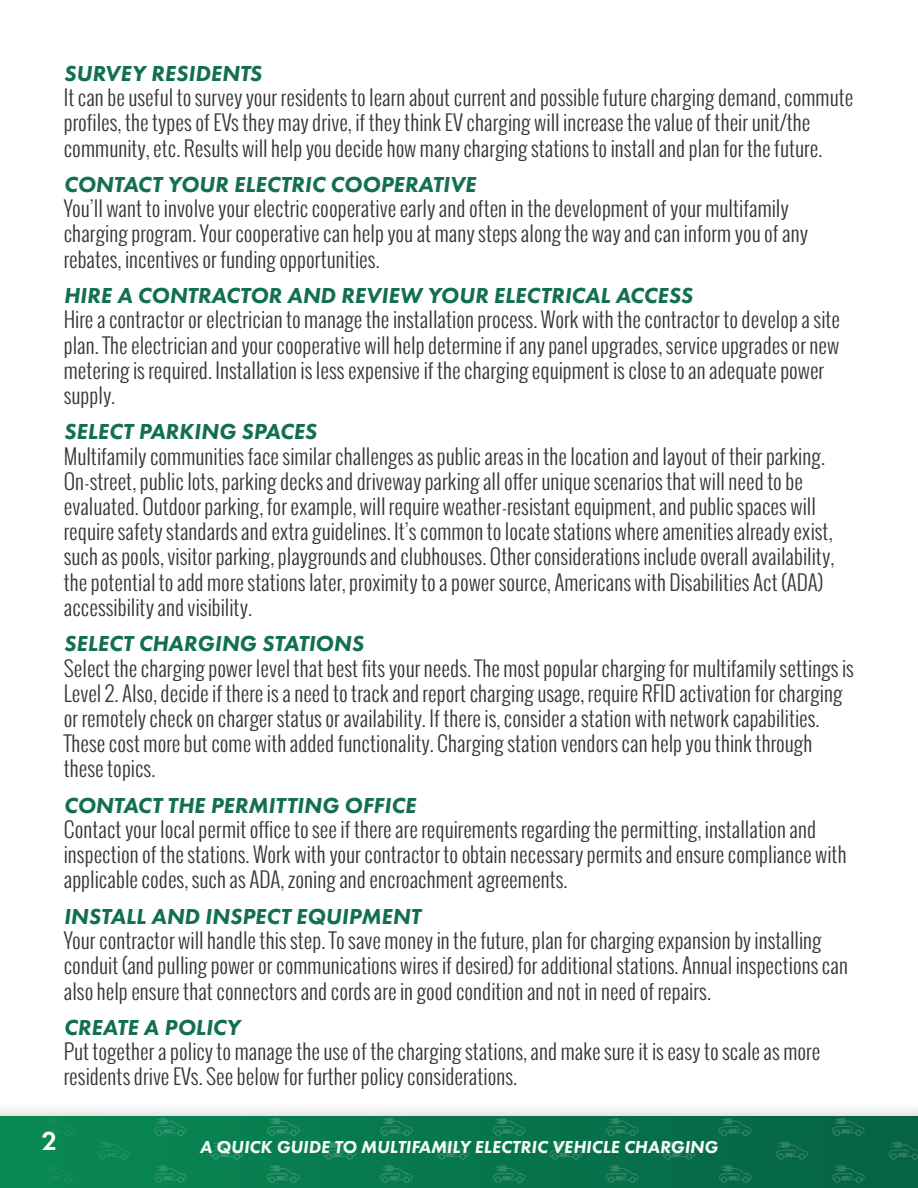
<style>
.page{position:relative;width:918px;height:1188px;background:#fff}
.page>*{position:absolute;margin:0;border:0;box-sizing:border-box;transform-origin:0 0}
.t1{font:600 27px "Futura PT";color:#fff}
.Title_2{font:italic 800 22.5px "Futura PT";color:#126f51}
.Main_Paragraph{font:300 21px/25.2px "Oswald";color:#363536}
.t2{font:italic 800 18px "Futura PT";color:#fff}
</style>
<div class="page">
<div style="left:0;top:1102px;width:918px;height:86px;background:#231f20;opacity:.39"></div>
<div style="left:0;top:1116px;width:918px;height:72px;background:linear-gradient(to right,#098a54,#056344)"></div>
<svg style="left:40px;top:1165px;width:34px;height:18px"></svg>
<svg style="left:0;top:1141px;width:17px;height:19px"></svg>
<svg style="left:40px;top:1118px;width:34px;height:18px"></svg>
<svg style="left:153px;top:1165px;width:34px;height:18px"></svg>
<svg style="left:97px;top:1141px;width:33px;height:19px"></svg>
<svg style="left:153px;top:1118px;width:34px;height:18px"></svg>
<svg style="left:266px;top:1165px;width:34px;height:18px"></svg>
<svg style="left:210px;top:1141px;width:33px;height:19px"></svg>
<svg style="left:266px;top:1118px;width:34px;height:18px"></svg>
<svg style="left:379px;top:1165px;width:34px;height:18px"></svg>
<svg style="left:323px;top:1141px;width:33px;height:19px"></svg>
<svg style="left:379px;top:1118px;width:34px;height:18px"></svg>
<svg style="left:492px;top:1165px;width:34px;height:18px"></svg>
<svg style="left:436px;top:1141px;width:33px;height:19px"></svg>
<svg style="left:492px;top:1118px;width:34px;height:18px"></svg>
<svg style="left:605px;top:1165px;width:34px;height:18px"></svg>
<svg style="left:549px;top:1141px;width:33px;height:19px"></svg>
<svg style="left:605px;top:1118px;width:34px;height:18px"></svg>
<svg style="left:718px;top:1165px;width:34px;height:18px"></svg>
<svg style="left:662px;top:1141px;width:33px;height:19px"></svg>
<svg style="left:718px;top:1118px;width:34px;height:18px"></svg>
<svg style="left:831px;top:1165px;width:34px;height:18px"></svg>
<svg style="left:775px;top:1141px;width:33px;height:19px"></svg>
<svg style="left:831px;top:1118px;width:34px;height:18px"></svg>
<svg style="left:888px;top:1141px;width:30px;height:19px"></svg>
<p class="Title_2" style="left:64px;top:59px;width:200px">SURVEY RESIDENTS</p>
<p class="Main_Paragraph" style="left:64px;top:85px;width:791px">It can be useful to survey your residents to learn about current and possible future charging demand, commute profiles, the types of EVs they may drive, if they think EV charging will increase the value of their unit/the community, etc. Results will help you decide how many charging stations to install and plan for the future.</p>
<p class="Title_2" style="left:64px;top:171px;width:414px">CONTACT YOUR ELECTRIC COOPERATIVE</p>
<p class="Main_Paragraph" style="left:64px;top:196px;width:746px">You’ll want to involve your electric cooperative early and often in the development of your multifamily charging program. Your cooperative can help you at many steps along the way and can inform you of any rebates, incentives or funding opportunities.</p>
<p class="Title_2" style="left:64px;top:282px;width:631px">HIRE A CONTRACTOR AND REVIEW YOUR ELECTRICAL ACCESS</p>
<p class="Main_Paragraph" style="left:64px;top:307px;width:778px">Hire a contractor or electrician to manage the installation process. Work with the contractor to develop a site plan. The electrician and your cooperative will help determine if any panel upgrades, service upgrades or new metering is required. Installation is less expensive if the charging equipment is close to an adequate power supply.</p>
<p class="Title_2" style="left:64px;top:418px;width:255px">SELECT PARKING SPACES</p>
<p class="Main_Paragraph" style="left:64px;top:443px;width:772px">Multifamily communities face similar challenges as public areas in the location and layout of their parking.<br>On-street, public lots, parking decks and driveway parking all offer unique scenarios that will need to be evaluated. Outdoor parking, for example, will require weather-resistant equipment, and public spaces will require safety standards and extra guidelines. It’s common to locate stations where amenities already exist, such as pools, visitor parking, playgrounds and clubhouses. Other considerations include overall availability, the potential to add more stations later, proximity to a power source, Americans with Disabilities Act (ADA) accessibility and visibility.</p>
<p class="Title_2" style="left:64px;top:630px;width:301px">SELECT CHARGING STATIONS</p>
<p class="Main_Paragraph" style="left:64px;top:655px;width:792px">Select the charging power level that best fits your needs. The most popular charging for multifamily settings is Level 2. Also, decide if there is a need to track and report charging usage, require RFID activation for charging or remotely check on charger status or availability. If there is, consider a station with network capabilities.<br>These cost more but come with added functionality. Charging station vendors can help you think through these topics.</p>
<p class="Title_2" style="left:64px;top:791px;width:354px">CONTACT THE PERMITTING OFFICE</p>
<p class="Main_Paragraph" style="left:64px;top:817px;width:784px">Contact your local permit office to see if there are requirements regarding the permitting, installation and inspection of the stations. Work with your contractor to obtain necessary permits and ensure compliance with applicable codes, such as ADA, zoning and encroachment agreements.</p>
<p class="Title_2" style="left:64px;top:902px;width:358px">INSTALL AND INSPECT EQUIPMENT</p>
<p class="Main_Paragraph" style="left:64px;top:928px;width:786px">Your contractor will handle this step. To save money in the future, plan for charging expansion by installing conduit (and pulling power or communications wires if desired) for additional stations. Annual inspections can also help ensure that connectors and cords are in good condition and not in need of repairs.</p>
<p class="Title_2" style="left:64px;top:1014px;width:178px">CREATE A POLICY</p>
<p class="Main_Paragraph" style="left:64px;top:1039px;width:758px">Put together a policy to manage the use of the charging stations, and make sure it is easy to scale as more residents drive EVs. See below for further policy considerations.</p>
<p class="t1" style="left:42px;top:1124px;width:17px">2</p>
<p class="t2" style="left:200px;top:1136px;width:520px">A QUICK GUIDE TO MULTIFAMILY ELECTRIC VEHICLE CHARGING</p>
</div>
